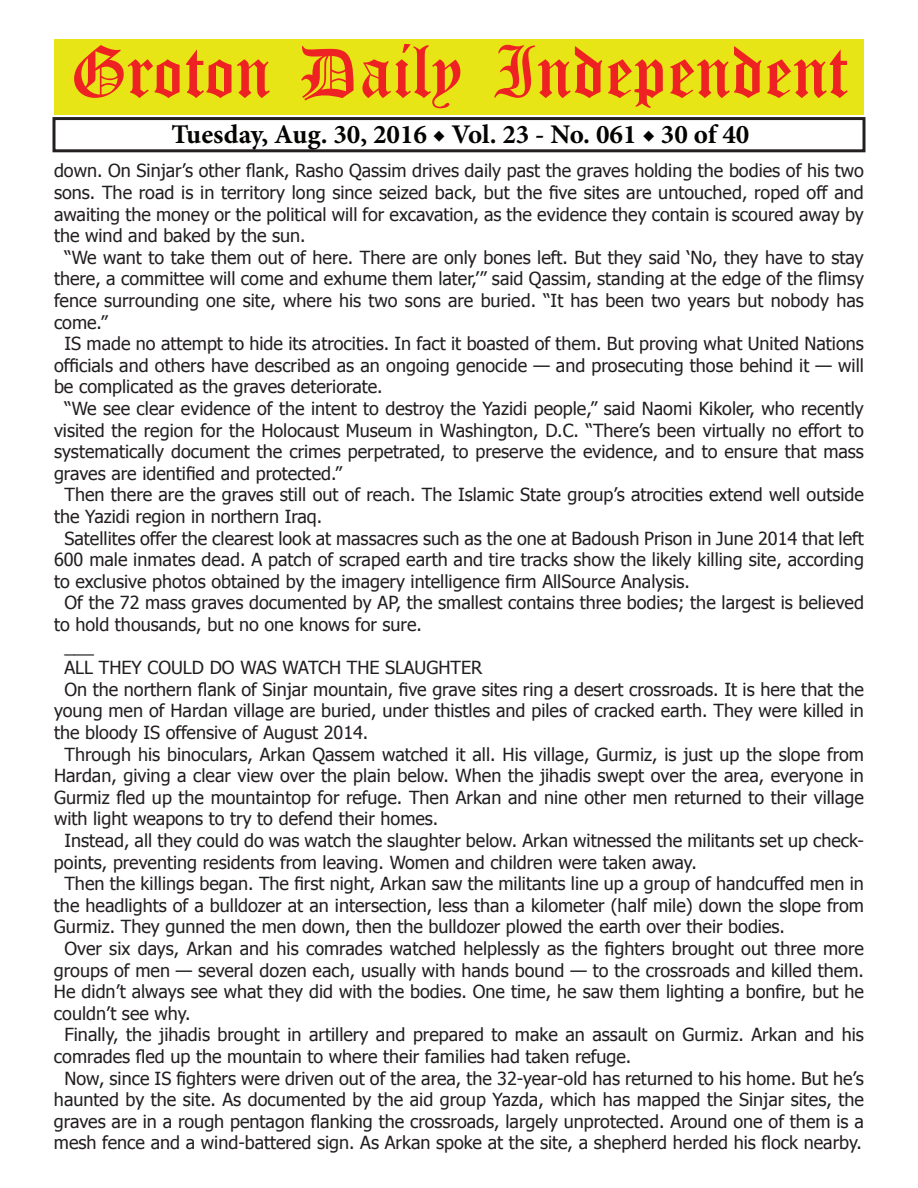
<style>
.page{position:relative;width:918px;height:1188px;background:#fff}
.page>*{position:absolute;margin:0;border:0;box-sizing:border-box;transform-origin:0 0}
.t1{font:54px "Old English Five";color:#ee2123}
.t2{font:700 27px "Minion Pro";color:#040503}
.t3{font:18px "Tahoma";color:#231f20}
</style>
<div class="page">
<div style="left:52px;top:117px;width:814px;height:35px;border:3px solid #231f20"></div>
<div style="left:54px;top:40px;width:810px;height:75px;background:#e7e515"></div>
<h1 class="t1" style="left:70px;top:47px;width:779px">Groton Daily Independent</h1>
<h2 class="t2" style="left:172px;top:116px;width:579px">Tuesday, Aug. 30, 2016 ◆ Vol. 23 - No. 061 ◆ 30 of 40</h2>
<p class="t3" style="left:54px;top:159px;width:811px">down. On Sinjar’s other flank, Rasho Qassim drives daily past the graves holding the bodies of his two</p>
<p class="t3" style="left:54px;top:180px;width:811px">sons. The road is in territory long since seized back, but the five sites are untouched, roped off and</p>
<p class="t3" style="left:54px;top:202px;width:811px">awaiting the money or the political will for excavation, as the evidence they contain is scoured away by</p>
<p class="t3" style="left:54px;top:224px;width:253px">the wind and baked by the sun.</p>
<p class="t3" style="left:64px;top:245px;width:801px">“We want to take them out of here. There are only bones left. But they said ‘No, they have to stay</p>
<p class="t3" style="left:54px;top:267px;width:811px">there, a committee will come and exhume them later,’” said Qassim, standing at the edge of the flimsy</p>
<p class="t3" style="left:54px;top:288px;width:811px">fence surrounding one site, where his two sons are buried. “It has been two years but nobody has</p>
<p class="t3" style="left:54px;top:310px;width:55px">come.”</p>
<p class="t3" style="left:64px;top:332px;width:801px">IS made no attempt to hide its atrocities. In fact it boasted of them. But proving what United Nations</p>
<p class="t3" style="left:54px;top:353px;width:811px">officials and others have described as an ongoing genocide — and prosecuting those behind it — will</p>
<p class="t3" style="left:54px;top:375px;width:330px">be complicated as the graves deteriorate.</p>
<p class="t3" style="left:64px;top:396px;width:801px">“We see clear evidence of the intent to destroy the Yazidi people,” said Naomi Kikoler, who recently</p>
<p class="t3" style="left:54px;top:418px;width:812px">visited the region for the Holocaust Museum in Washington, D.C. “There’s been virtually no effort to</p>
<p class="t3" style="left:54px;top:440px;width:812px">systematically document the crimes perpetrated, to preserve the evidence, and to ensure that mass</p>
<p class="t3" style="left:54px;top:461px;width:290px">graves are identified and protected.”</p>
<p class="t3" style="left:64px;top:483px;width:801px">Then there are the graves still out of reach. The Islamic State group’s atrocities extend well outside</p>
<p class="t3" style="left:54px;top:504px;width:270px">the Yazidi region in northern Iraq.</p>
<p class="t3" style="left:64px;top:526px;width:801px">Satellites offer the clearest look at massacres such as the one at Badoush Prison in June 2014 that left</p>
<p class="t3" style="left:54px;top:548px;width:811px">600 male inmates dead. A patch of scraped earth and tire tracks show the likely killing site, according</p>
<p class="t3" style="left:54px;top:569px;width:638px">to exclusive photos obtained by the imagery intelligence firm AllSource Analysis.</p>
<p class="t3" style="left:64px;top:591px;width:801px">Of the 72 mass graves documented by AP, the smallest contains three bodies; the largest is believed</p>
<p class="t3" style="left:54px;top:612px;width:369px">to hold thousands, but no one knows for sure.</p>
<p class="t3" style="left:64px;top:634px;width:31px">___</p>
<p class="t3" style="left:64px;top:656px;width:419px">ALL THEY COULD DO WAS WATCH THE SLAUGHTER</p>
<p class="t3" style="left:64px;top:677px;width:801px">On the northern flank of Sinjar mountain, five grave sites ring a desert crossroads. It is here that the</p>
<p class="t3" style="left:54px;top:699px;width:811px">young men of Hardan village are buried, under thistles and piles of cracked earth. They were killed in</p>
<p class="t3" style="left:54px;top:720px;width:316px">the bloody IS offensive of August 2014.</p>
<p class="t3" style="left:64px;top:742px;width:801px">Through his binoculars, Arkan Qassem watched it all. His village, Gurmiz, is just up the slope from</p>
<p class="t3" style="left:54px;top:764px;width:811px">Hardan, giving a clear view over the plain below. When the jihadis swept over the area, everyone in</p>
<p class="t3" style="left:54px;top:785px;width:811px">Gurmiz fled up the mountaintop for refuge. Then Arkan and nine other men returned to their village</p>
<p class="t3" style="left:54px;top:807px;width:386px">with light weapons to try to defend their homes.</p>
<p class="t3" style="left:64px;top:828px;width:801px">Instead, all they could do was watch the slaughter below. Arkan witnessed the militants set up check-</p>
<p class="t3" style="left:54px;top:850px;width:644px">points, preventing residents from leaving. Women and children were taken away.</p>
<p class="t3" style="left:64px;top:872px;width:801px">Then the killings began. The first night, Arkan saw the militants line up a group of handcuffed men in</p>
<p class="t3" style="left:54px;top:893px;width:811px">the headlights of a bulldozer at an intersection, less than a kilometer (half mile) down the slope from</p>
<p class="t3" style="left:54px;top:915px;width:733px">Gurmiz. They gunned the men down, then the bulldozer plowed the earth over their bodies.</p>
<p class="t3" style="left:64px;top:936px;width:801px">Over six days, Arkan and his comrades watched helplessly as the fighters brought out three more</p>
<p class="t3" style="left:54px;top:958px;width:811px">groups of men — several dozen each, usually with hands bound — to the crossroads and killed them.</p>
<p class="t3" style="left:54px;top:980px;width:811px">He didn’t always see what they did with the bodies. One time, he saw them lighting a bonfire, but he</p>
<p class="t3" style="left:54px;top:1001px;width:138px">couldn’t see why.</p>
<p class="t3" style="left:64px;top:1023px;width:801px">Finally, the jihadis brought in artillery and prepared to make an assault on Gurmiz. Arkan and his</p>
<p class="t3" style="left:54px;top:1044px;width:579px">comrades fled up the mountain to where their families had taken refuge.</p>
<p class="t3" style="left:64px;top:1066px;width:801px">Now, since IS fighters were driven out of the area, the 32-year-old has returned to his home. But he’s</p>
<p class="t3" style="left:54px;top:1088px;width:812px">haunted by the site. As documented by the aid group Yazda, which has mapped the Sinjar sites, the</p>
<p class="t3" style="left:54px;top:1109px;width:811px">graves are in a rough pentagon flanking the crossroads, largely unprotected. Around one of them is a</p>
<p class="t3" style="left:54px;top:1131px;width:809px">mesh fence and a wind-battered sign. As Arkan spoke at the site, a shepherd herded his flock nearby.</p>
</div>
